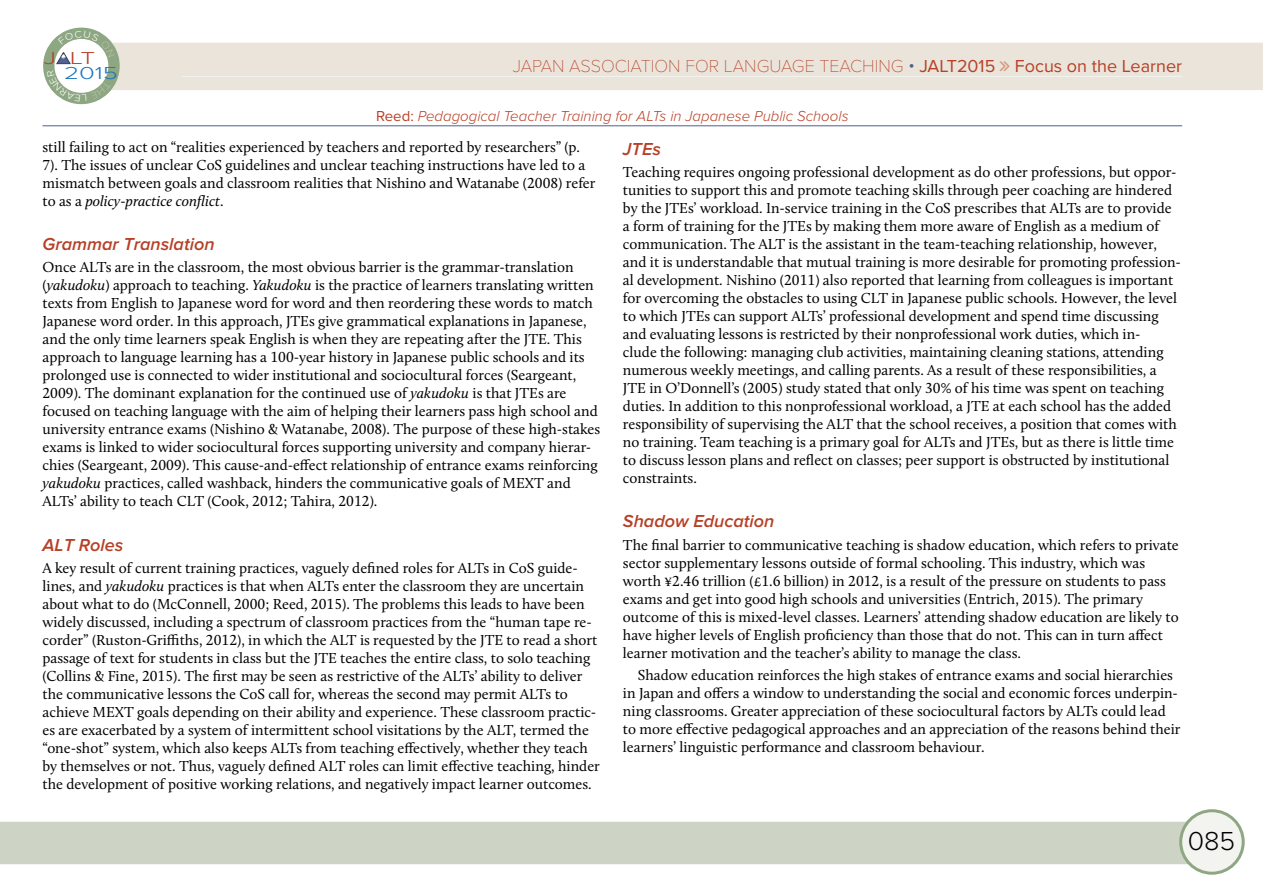
<style>
.page{position:relative;width:1263px;height:893px;background:#fff}
.page>*{position:absolute;margin:0;border:0;box-sizing:border-box;transform-origin:0 0}
.t1{font:300 27px "Proxima Nova";color:#000}
.t2{font:100 18px "Proxima Nova T";color:#b74026}
.t3{font:italic 600 18px "Proxima Nova";color:#b74026}
.t4{font:300 18px "Proxima Nova";color:#1c75bc;scale:1.45 1}
.t5{font:300 18px "Proxima Nova";color:#b73f26;scale:1.46 1}
.t6{font:15px/18px "Calluna";color:#000}
.t7{font:italic 300 15px "Proxima Nova";color:#b74026}
.s1{font-family:"Proxima Nova";font-weight:300;color:#4e6090}
.s2{font-family:"Proxima Nova";font-weight:400}
.s3{font-weight:400;font-style:normal}
.s4{font-style:italic}
</style>
<div class="page">
<div style="left:0;top:822px;width:1190px;height:42px;background:#cdd4c5"></div>
<div style="left:1181px;top:811px;width:62px;height:62px;background:#f3f4f0;border-radius:50%"></div>
<div style="left:1179px;top:809px;width:66px;height:66px;border:3px solid #8ea683;border-radius:50%"></div>
<div style="left:120px;top:43px;width:1143px;height:47px;background:#eae4db"></div>
<hr style="left:182px;top:76px;width:1000px;height:1px;background:#f3f4f0">
<hr style="left:43px;top:126px;width:1139px;height:1px;background:#4e6090">
<svg style="left:1000px;top:61px;width:10px;height:10px"></svg>
<svg style="left:43px;top:28px;width:77px;height:76px"></svg>
<p class="t5" style="left:44px;top:48px;width:37px">J LT</p>
<p class="t4" style="left:64px;top:63px;width:39px">2015</p>
<p class="t2" style="left:513px;top:55px;width:671px">JAPAN ASSOCIATION FOR LANGUAGE TEACHING <span class="s1">•</span> <span class="s2">JALT2015 Focus on the Learner</span></p>
<p class="t7" style="left:376px;top:108px;width:474px"><span class="s3">Reed:</span> Pedagogical Teacher Training for ALTs in Japanese Public Schools</p>
<p class="t6" style="left:43px;top:137px;width:554px">still failing to act on “realities experienced by teachers and reported by researchers” (p.<br>7). The issues of unclear CoS guidelines and unclear teaching instructions have led to a mismatch between goals and classroom realities that Nishino and Watanabe (2008) refer to as a <span class="s4">policy-practice conflict</span>.</p>
<p class="t3" style="left:43px;top:234px;width:174px">Grammar Translation</p>
<p class="t6" style="left:43px;top:258px;width:559px">Once ALTs are in the classroom, the most obvious barrier is the grammar-translation (<span class="s4">yakudoku</span>) approach to teaching. <span class="s4">Yakudoku</span> is the practice of learners translating written texts from English to Japanese word for word and then reordering these words to match Japanese word order. In this approach, JTEs give grammatical explanations in Japanese, and the only time learners speak English is when they are repeating after the JTE. This approach to language learning has a 100-year history in Japanese public schools and its prolonged use is connected to wider institutional and sociocultural forces (Seargeant, 2009). The dominant explanation for the continued use of <span class="s4">yakudoku</span> is that JTEs are focused on teaching language with the aim of helping their learners pass high school and university entrance exams (Nishino &amp; Watanabe, 2008). The purpose of these high-stakes exams is linked to wider sociocultural forces supporting university and company hierar&shy;chies (Seargeant, 2009). This cause-and-effect relationship of entrance exams reinforcing <span class="s4">yakudoku</span> practices, called washback, hinders the communicative goals of MEXT and ALTs’ ability to teach CLT (Cook, 2012; Tahira, 2012).</p>
<p class="t3" style="left:43px;top:535px;width:82px">ALT Roles</p>
<p class="t6" style="left:43px;top:559px;width:559px">A key result of current training practices, vaguely defined roles for ALTs in CoS guide&shy;lines, and <span class="s4">yakudoku</span> practices is that when ALTs enter the classroom they are uncertain about what to do (McConnell, 2000; Reed, 2015). The problems this leads to have been widely discussed, including a spectrum of classroom practices from the “human tape re&shy;corder” (Ruston-Griffiths, 2012), in which the ALT is requested by the JTE to read a short passage of text for students in class but the JTE teaches the entire class, to solo teaching (Collins &amp; Fine, 2015). The first may be seen as restrictive of the ALTs’ ability to deliver the communicative lessons the CoS call for, whereas the second may permit ALTs to achieve MEXT goals depending on their ability and experience. These classroom practic&shy;es are exacerbated by a system of intermittent school visitations by the ALT, termed the “one-shot” system, which also keeps ALTs from teaching effectively, whether they teach by themselves or not. Thus, vaguely defined ALT roles can limit effective teaching, hinder the development of positive working relations, and negatively impact learner outcomes.</p>
<p class="t3" style="left:623px;top:138px;width:39px">JTEs</p>
<p class="t6" style="left:623px;top:163px;width:559px">Teaching requires ongoing professional development as do other professions, but oppor&shy;tunities to support this and promote teaching skills through peer coaching are hindered by the JTEs’ workload. In-service training in the CoS prescribes that ALTs are to provide a form of training for the JTEs by making them more aware of English as a medium of communication. The ALT is the assistant in the team-teaching relationship, however, and it is understandable that mutual training is more desirable for promoting profession&shy;al development. Nishino (2011) also reported that learning from colleagues is important for overcoming the obstacles to using CLT in Japanese public schools. However, the level to which JTEs can support ALTs’ professional development and spend time discussing and evaluating lessons is restricted by their nonprofessional work duties, which in-<br>clude the following: managing club activities, maintaining cleaning stations, attending numerous weekly meetings, and calling parents. As a result of these responsibilities, a JTE in O’Donnell’s (2005) study stated that only 30% of his time was spent on teaching duties. In addition to this nonprofessional workload, a JTE at each school has the added responsibility of supervising the ALT that the school receives, a position that comes with no training. Team teaching is a primary goal for ALTs and JTEs, but as there is little time to discuss lesson plans and reflect on classes; peer support is obstructed by institutional constraints.</p>
<p class="t3" style="left:623px;top:511px;width:153px">Shadow Education</p>
<p class="t6" style="left:623px;top:535px;width:557px">The final barrier to communicative teaching is shadow education, which refers to private sector supplementary lessons outside of formal schooling. This industry, which was worth ¥2.46 trillion (£1.6 billion) in 2012, is a result of the pressure on students to pass exams and get into good high schools and universities (Entrich, 2015). The primary outcome of this is mixed-level classes. Learners’ attending shadow education are likely to have higher levels of English proficiency than those that do not. This can in turn affect learner motivation and the teacher’s ability to manage the class.</p>
<p class="t6" style="left:623px;top:666px;width:559px;text-indent:15px">Shadow education reinforces the high stakes of entrance exams and social hierarchies in Japan and offers a window to understanding the social and economic forces underpin&shy;ning classrooms. Greater appreciation of these sociocultural factors by ALTs could lead to more effective pedagogical approaches and an appreciation of the reasons behind their learners’ linguistic performance and classroom behaviour.</p>
<h1 class="t1" style="left:1188px;top:825px;width:49px">085</h1>
</div>
